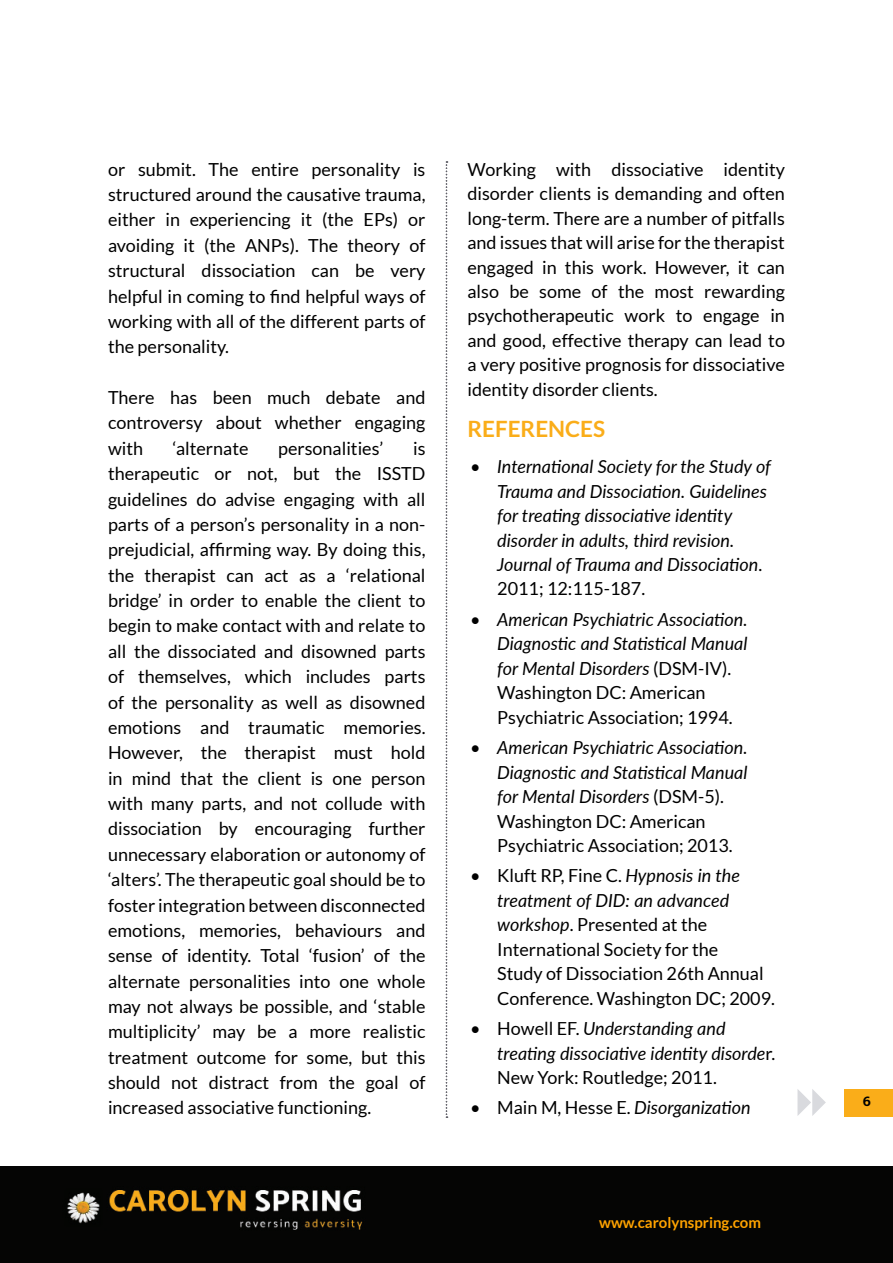
<style>
.page{position:relative;width:893px;height:1263px;background:#fff}
.page>*{position:absolute;margin:0;border:0;box-sizing:border-box;transform-origin:0 0}
.Subheadlines{font:700 22.5px "Lato";color:#faad19}
.Body{font:18px/25.3px "Lato";color:#000;text-align:justify}
.t1{font:italic 18px/24.5px "Lato";color:#000}
.t2{font:700 15px "Lato";color:#ffa300}
.t3{font:700 15px "Mukta";color:#000}
.s1{font-style:normal}
.s2{font-style:italic}
</style>
<div class="page">
<div style="left:0;top:1166px;width:893px;height:97px;background:#050504"></div>
<img style="left:67px;top:1190px;width:296px;height:40px">
<svg style="left:797px;top:1089px;width:29px;height:27px"></svg>
<div style="left:844px;top:1089px;width:49px;height:27px;background:#faad19"></div>
<svg style="left:446px;top:161px;width:1px;height:957px"></svg>
<p class="Body" style="left:108px;top:156px;width:319px">or submit. The entire personality is structured around the causative trauma, either in experiencing it (the EPs) or avoiding it (the ANPs). The theory of structural dissociation can be very helpful in coming to find helpful ways of working with all of the different parts of the personality.</p>
<p class="Body" style="left:108px;top:385px;width:319px">There has been much debate and controversy about whether engaging with</p>
<p class="Body" style="left:173px;top:435px;width:77px">‘alternate</p>
<p class="Body" style="left:278px;top:435px;width:107px">personalities’</p>
<p class="Body" style="left:108px;top:435px;width:319px;text-indent:305px">is therapeutic or not, but the ISSTD guidelines do advise engaging with all parts of a person’s personality in a non&shy;prejudicial, affirming way. By doing this, the therapist can act as a ‘relational bridge’ in order to enable the client to begin to make contact with and relate to all the dissociated and disowned parts of themselves, which includes parts of the personality as well as disowned emotions and traumatic memories.<br>However, the therapist must hold in mind that the client is one person with many parts, and not collude with dissociation by encouraging further unnecessary elaboration or autonomy of ‘alters’. The therapeutic goal should be to foster integration between disconnected emotions, memories, behaviours and sense of identity. Total ‘fusion’ of the alternate personalities into one whole may not always be possible, and ‘stable multiplicity’ may be a more realistic treatment outcome for some, but this should not distract from the goal of increased associative functioning.</p>
<p class="Body" style="left:467px;top:157px;width:319px;line-height:24.5px">Working with dissociative identity disorder clients is demanding and often long-term. There are a number of pitfalls and issues that will arise for the therapist engaged in this work. However, it can also be some of the most rewarding psychotherapeutic work to engage in and good, effective therapy can lead to a very positive prognosis for dissociative identity disorder clients.</p>
<p class="Subheadlines" style="left:467px;top:416px;width:139px">REFERENCES</p>
<p class="t1" style="left:497px;top:454px;width:275px;text-indent:-27px"><span class="s1">•</span> International Society for the Study of Trauma and Dissociation. Guidelines for treating dissociative identity disorder in adults, third revision.<br>Journal of Trauma and Dissociation<span class="s1">.<br>2011; 12:115-187.</span></p>
<p class="t1" style="left:497px;top:606px;width:252px;text-indent:-27px"><span class="s1">•</span> American Psychiatric Association.<br>Diagnostic and Statistical Manual for Mental Disorders <span class="s1">(DSM-IV).<br>Washington DC: American<br>Psychiatric Association; 1994.</span></p>
<p class="t1" style="left:497px;top:735px;width:252px;text-indent:-27px"><span class="s1">•</span> American Psychiatric Association.<br>Diagnostic and Statistical Manual for Mental Disorders <span class="s1">(DSM-5).<br>Washington DC: American<br>Psychiatric Association; 2013.</span></p>
<p class="Body" style="left:497px;top:863px;width:279px;line-height:24.5px;text-align:left;text-indent:-27px">• Kluft RP, Fine C. <span class="s2">Hypnosis in the treatment of DID: an advanced workshop</span>. Presented at the<br>International Society for the<br>Study of Dissociation 26th Annual<br>Conference. Washington DC; 2009.</p>
<p class="t1" style="left:497px;top:1015px;width:280px;text-indent:-27px"><span class="s1">• Howell EF.</span> Understanding and treating dissociative identity disorde<span class="s1">r.<br>New York: Routledge; 2011.</span></p>
<p class="t1" style="left:470px;top:1095px;width:282px"><span class="s1">• Main M, Hesse E.</span> Disorganization</p>
<p class="t2" style="left:599px;top:1214px;width:163px">www.carolynspring.com</p>
<p class="t3" style="left:863px;top:1092px;width:10px">6</p>
</div>
